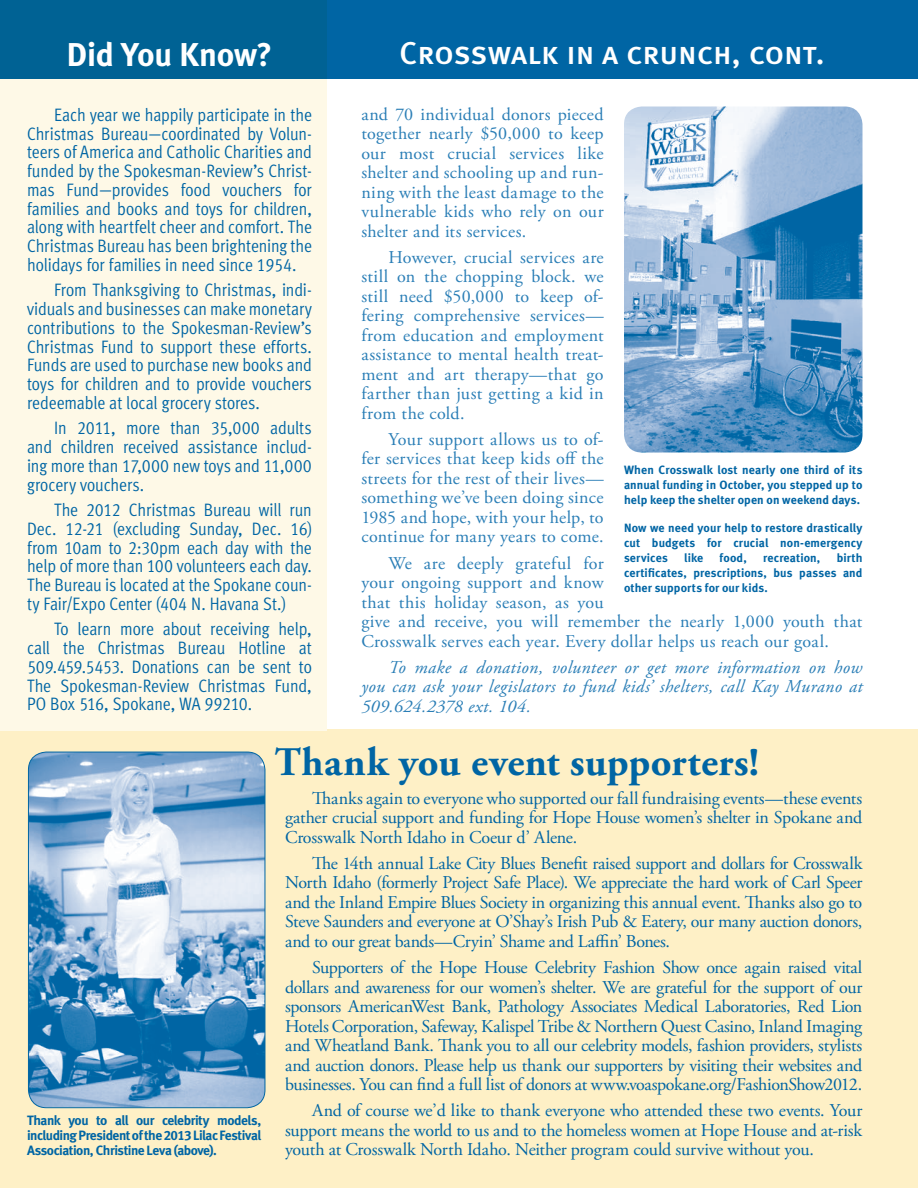
<style>
.page{position:relative;width:918px;height:1188px;background:#fff}
.page>*{position:absolute;margin:0;border:0;box-sizing:border-box;transform-origin:0 0}
.t1{font:700 40.5px "Adobe Garamond Pro";letter-spacing:.01em;color:#0065a4}
.t2{font:33px "Meta Bold LF";letter-spacing:-.01em;color:#fff}
.t3{font:31.5px "Meta Medium LF Caps";letter-spacing:-.005em;color:#fff}
.t4{font:18px/19.5px "Adobe Garamond Pro";letter-spacing:-.015em;color:#0065a4;text-align:justify}
.Headline{font:18px/18.8px "Meta Cond Normal LF";letter-spacing:-.005em;color:#0065a4;text-align:justify}
.t5{font:18px/19.5px "Adobe Garamond Pro";letter-spacing:.02em;color:#2a7eb6;text-align:justify}
.t6{font:italic 18px/19.5px "Adobe Garamond Pro";letter-spacing:.02em;color:#2a7eb6;text-align:justify}
.t7{font:13.5px/15px "Meta Bold LF";letter-spacing:-.035em;color:#0065a4;text-align:justify}
.t8{font:12px/15px "Meta Bold LF";letter-spacing:.01em;color:#0065a4;text-align:justify}
</style>
<div class="page">
<div style="left:0;top:729px;width:918px;height:459px;background:#fef0c6"></div>
<div style="left:0;top:0;width:326px;height:730px;background:#fef9e7"></div>
<div style="left:0;top:0;width:918px;height:79px;background:linear-gradient(to right,#006293,#0066a9)"></div>
<img style="left:28px;top:752px;width:237px;height:355px">
<div style="left:28px;top:752px;width:237px;height:356px;border:1px solid #0065a4;border-radius:18px"></div>
<img style="left:624px;top:106px;width:238px;height:347px">
<p class="t2" style="left:67px;top:34px;width:207px">Did You Know?</p>
<p class="Headline" style="left:27px;top:105px;width:286px;text-indent:27px">Each year we happily participate in the Christmas Bureau—coordinated by Volun&shy;teers of America and Catholic Charities and funded by the Spokesman-Review’s Christ&shy;mas Fund—provides food vouchers for families and books and toys for children, along with heartfelt cheer and comfort. The Christmas Bureau has been brightening the holidays for families in need since 1954.</p>
<p class="Headline" style="left:27px;top:281px;width:286px;text-indent:27px">From Thanksgiving to Christmas, indi&shy;viduals and businesses can make monetary contributions to the Spokesman-Review’s Christmas Fund to support these efforts.<br>Funds are used to purchase new books and toys for children and to provide vouchers redeemable at local grocery stores.</p>
<p class="Headline" style="left:27px;top:419px;width:286px;text-indent:27px">In 2011, more than 35,000 adults and children received assistance includ&shy;ing more than 17,000 new toys and 11,000 grocery vouchers.</p>
<p class="Headline" style="left:27px;top:500px;width:286px;text-indent:27px">The 2012 Christmas Bureau will run Dec. 12-21 (excluding Sunday, Dec. 16) from 10am to 2:30pm each day with the help of more than 100 volunteers each day.<br>The Bureau is located at the Spokane coun&shy;ty Fair/Expo Center (404 N. Havana St.)</p>
<p class="Headline" style="left:27px;top:620px;width:286px;text-indent:27px">To learn more about receiving help, call the Christmas Bureau Hotline at 509.459.5453. Donations can be sent to The Spokesman-Review Christmas Fund, PO Box 516, Spokane, WA 99210.</p>
<p class="t3" style="left:399px;top:35px;width:427px">Crosswalk in a crunch, cont.</p>
<p class="t5" style="left:361px;top:105px;width:244px">and 70 individual donors pieced together nearly $50,000 to keep our most crucial services like shelter and schooling up and run&shy;ning with the least damage to the vulnerable kids who rely on our shelter and its services.</p>
<p class="t5" style="left:361px;top:248px;width:244px;text-indent:27px">However, crucial services are still on the chopping block. we still need $50,000 to keep of&shy;fering comprehensive services— from education and employment assistance to mental health treat&shy;ment and art therapy—that go farther than just getting a kid in from the cold.</p>
<p class="t5" style="left:361px;top:430px;width:244px;text-indent:27px">Your support allows us to of&shy;fer services that keep kids off the streets for the rest of their lives— something we’ve been doing since 1985 and hope, with your help, to continue for many years to come.</p>
<p class="t5" style="left:361px;top:554px;width:503px;text-align:left;text-indent:27px">We are deeply grateful for<br>your ongoing support and know<br>that this holiday season, as you<br>give and receive, you will remember the nearly 1,000 youth that Crosswalk serves each year. Every dollar helps us reach our goal.</p>
<p class="t6" style="left:361px;top:658px;width:503px;text-indent:27px">To make a donation, volunteer or get more information on how you can ask your legislators to fund kids’ shelters, call Kay Murano at 509.624.2378 ext. 104.</p>
<p class="t8" style="left:624px;top:462px;width:240px">When Crosswalk lost nearly one third of its annual funding in October, you stepped up to help keep the shelter open on weekend days.</p>
<p class="t8" style="left:624px;top:520px;width:240px">Now we need your help to restore drastically cut budgets for crucial non-emergency services</p>
<p class="t8" style="left:684px;top:550px;width:21px">like</p>
<p class="t8" style="left:720px;top:550px;width:29px">food,</p>
<p class="t8" style="left:763px;top:550px;width:59px">recreation,</p>
<p class="t8" style="left:624px;top:550px;width:240px;text-indent:213px">birth certificates, prescriptions, bus passes and other supports for our kids.</p>
<p class="t7" style="left:27px;top:1112px;width:236px">Thank you to all our celebrity models, including President of the 2013 Lilac Festival Association, Christine Leva (above).</p>
<p class="t1" style="left:275px;top:739px;width:486px">Thank you event supporters!</p>
<p class="t4" style="left:285px;top:789px;width:579px;text-indent:27px">Thanks again to everyone who supported our fall fundraising events—these events gather crucial support and funding for Hope House women’s shelter in Spokane and Crosswalk North Idaho in Coeur d’ Alene.</p>
<p class="t4" style="left:285px;top:854px;width:579px;text-indent:27px">The 14th annual Lake City Blues Benefit raised support and dollars for Crosswalk North Idaho (formerly Project Safe Place). We appreciate the hard work of Carl Speer and the Inland Empire Blues Society in organizing this annual event. Thanks also go to Steve Saunders and everyone at O’Shay’s Irish Pub &amp; Eatery, our many auction donors, and to our great bands—Cryin’ Shame and Laffin’ Bones.</p>
<p class="t4" style="left:285px;top:958px;width:579px;text-indent:27px">Supporters of the Hope House Celebrity Fashion Show once again raised vital dollars and awareness for our women’s shelter. We are grateful for the support of our sponsors AmericanWest Bank, Pathology Associates Medical Laboratories, Red Lion Hotels Corporation, Safeway, Kalispel Tribe &amp; Northern Quest Casino, Inland Imaging and Wheatland Bank. Thank you to all our celebrity models, fashion providers, stylists and auction donors. Please help us thank our supporters by visiting their websites and businesses. You can find a full list of donors at www.voaspokane.org/FashionShow2012.</p>
<p class="t4" style="left:285px;top:1101px;width:579px;text-indent:27px">And of course we’d like to thank everyone who attended these two events. Your support means the world to us and to the homeless women at Hope House and at-risk youth at Crosswalk North Idaho. Neither program could survive without you.</p>
</div>
